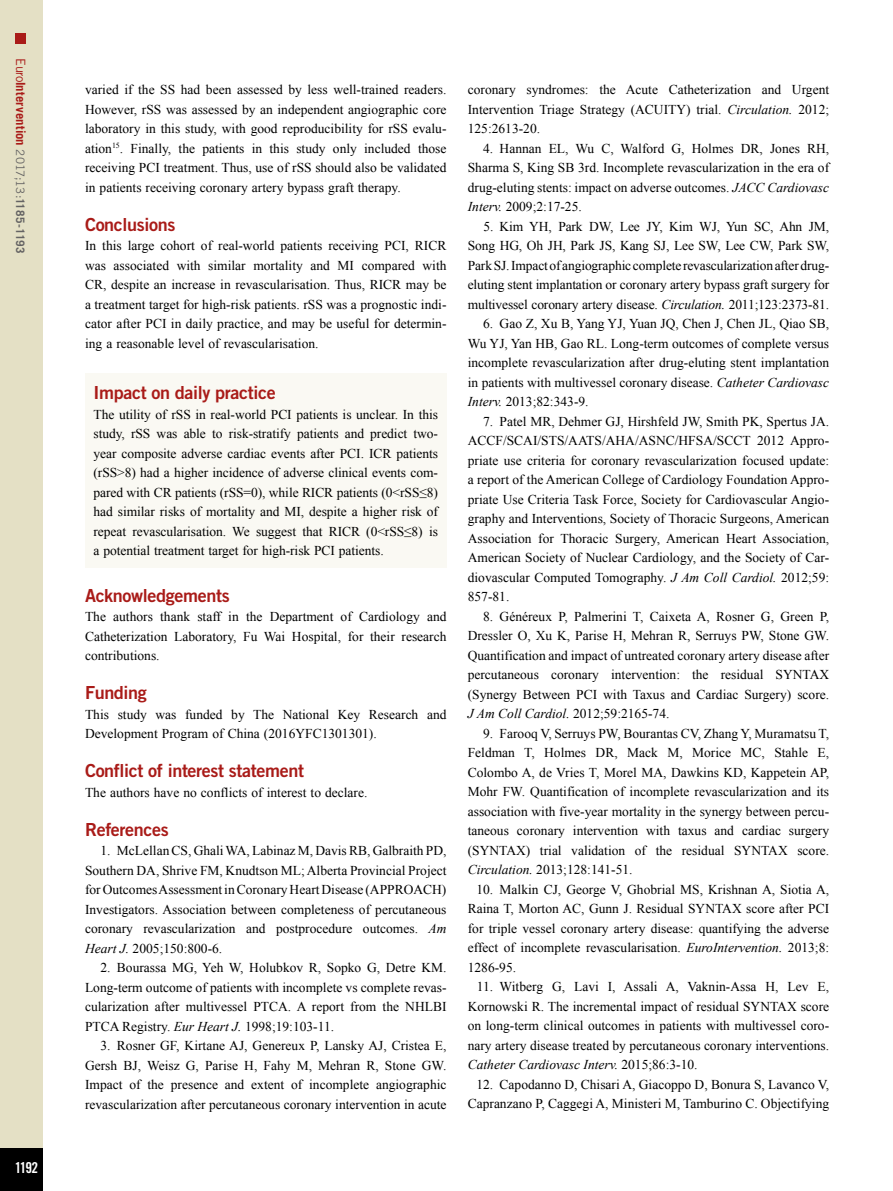
<style>
.page{position:relative;width:893px;height:1191px;background:#fff}
.page>*{position:absolute;margin:0;border:0;box-sizing:border-box;transform-origin:0 0}
.t1{font:18px "Trade Gothic LT Std Bd 2";letter-spacing:-.02em;color:#a91b18}
.t2{font:15px "Trade Gothic LT Std Bd Cn 20";color:#fff}
.t3{font:13.5px/19.5px "Times New Roman";color:#000;text-align:justify}
.t4{font:700 12.75px "Trade Gothic LT Std";letter-spacing:.005em;color:#a91b18}
.s1{font-weight:400}
.s2{font-weight:400;font-size:11.7px;color:#646363}
.s3{font-size:11.7px;color:#646363}
.s4{font-style:italic}
</style>
<div class="page">
<div style="left:0;top:0;width:43px;height:1191px;background:#e4e0c5"></div>
<div style="left:16px;top:34px;width:10px;height:10px;background:#a91b18"></div>
<div style="left:0;top:1148px;width:43px;height:43px;background:#000"></div>
<div style="left:85px;top:373px;width:361px;height:195px;background:#faf9f3"></div>
<p class="t4" style="left:29px;top:58px;width:196px;rotate:90deg"><span class="s1">Euro</span>Intervention <span class="s2">2017;13:</span><span class="s3">1185-1193</span></p>
<p class="t2" style="left:15px;top:1158px;width:25px">1192</p>
<p class="t3" style="left:85px;top:80px;width:363px">varied if the SS had been assessed by less well-trained readers.<br>However, rSS was assessed by an independent angiographic core laboratory in this study, with good reproducibility for rSS evalu&shy;ation<sup>15</sup>. Finally, the patients in this study only included those receiving PCI treatment. Thus, use of rSS should also be validated in patients receiving coronary artery bypass graft therapy.</p>
<h1 class="t1" style="left:85px;top:213px;width:92px">Conclusions</h1>
<p class="t3" style="left:85px;top:236px;width:363px">In this large cohort of real-world patients receiving PCI, RICR was associated with similar mortality and MI compared with CR, despite an increase in revascularisation. Thus, RICR may be a treatment target for high-risk patients. rSS was a prognostic indi&shy;cator after PCI in daily practice, and may be useful for determin&shy;ing a reasonable level of revascularisation.</p>
<h1 class="t1" style="left:94px;top:381px;width:184px">Impact on daily practice</h1>
<p class="t3" style="left:94px;top:404px;width:346px">The utility of rSS in real-world PCI patients is unclear. In this study, rSS was able to risk-stratify patients and predict two&shy;year composite adverse cardiac events after PCI. ICR patients (rSS&gt;8) had a higher incidence of adverse clinical events com&shy;pared with CR patients (rSS=0), while RICR patients (0&lt;rSS≤8) had similar risks of mortality and MI, despite a higher risk of repeat revascularisation. We suggest that RICR (0&lt;rSS≤8) is a potential treatment target for high-risk PCI patients.</p>
<h1 class="t1" style="left:85px;top:584px;width:146px">Acknowledgements</h1>
<p class="t3" style="left:85px;top:606px;width:363px">The authors thank staff in the Department of Cardiology and Catheterization Laboratory, Fu Wai Hospital, for their research contributions.</p>
<h1 class="t1" style="left:85px;top:681px;width:63px">Funding</h1>
<p class="t3" style="left:85px;top:704px;width:363px">This study was funded by The National Key Research and<br>Development Program of China (2016YFC1301301).</p>
<h1 class="t1" style="left:85px;top:759px;width:220px">Conflict of interest statement</h1>
<p class="t3" style="left:85px;top:782px;width:284px">The authors have no conflicts of interest to declare.</p>
<h1 class="t1" style="left:85px;top:818px;width:85px">References</h1>
<p class="t3" style="left:85px;top:840px;width:363px;text-indent:15px">1. McLellan CS, Ghali WA, Labinaz M, Davis RB, Galbraith PD, Southern DA, Shrive FM, Knudtson ML; Alberta Provincial Project for Outcomes Assessment in Coronary Heart Disease (APPROACH)<br>Investigators. Association between completeness of percutaneous coronary revascularization and postprocedure outcomes. <span class="s4">Am Heart J.</span> 2005;150:800-6.</p>
<p class="t3" style="left:85px;top:957px;width:363px;text-indent:15px">2. Bourassa MG, Yeh W, Holubkov R, Sopko G, Detre KM.<br>Long-term outcome of patients with incomplete vs complete revas&shy;cularization after multivessel PTCA. A report from the NHLBI PTCA Registry. <span class="s4">Eur Heart J.</span> 1998;19:103-11.</p>
<p class="t3" style="left:85px;top:1035px;width:363px;text-indent:15px">3. Rosner GF, Kirtane AJ, Genereux P, Lansky AJ, Cristea E, Gersh BJ, Weisz G, Parise H, Fahy M, Mehran R, Stone GW.<br>Impact of the presence and extent of incomplete angiographic revascularization after percutaneous coronary intervention in acute</p>
<p class="t3" style="left:468px;top:80px;width:363px">coronary syndromes: the Acute Catheterization and Urgent Intervention Triage Strategy (ACUITY) trial. <span class="s4">Circulation.</span> 2012; 125:2613-20.</p>
<p class="t3" style="left:468px;top:138px;width:363px;text-indent:15px">4. Hannan EL, Wu C, Walford G, Holmes DR, Jones RH, Sharma S, King SB 3rd. Incomplete revascularization in the era of drug-eluting stents: impact on adverse outcomes. <span class="s4">JACC Cardiovasc Interv.</span> 2009;2:17-25.</p>
<p class="t3" style="left:468px;top:216px;width:363px;text-indent:16px">5. Kim YH, Park DW, Lee JY, Kim WJ, Yun SC, Ahn JM, Song HG, Oh JH, Park JS, Kang SJ, Lee SW, Lee CW, Park SW, Park SJ. Impact of angiographic complete revascularization after drug&shy;eluting stent implantation or coronary artery bypass graft surgery for multivessel coronary artery disease. <span class="s4">Circulation.</span> 2011;123:2373-81.</p>
<p class="t3" style="left:468px;top:314px;width:363px;text-indent:15px">6. Gao Z, Xu B, Yang YJ, Yuan JQ, Chen J, Chen JL, Qiao SB, Wu YJ, Yan HB, Gao RL. Long-term outcomes of complete versus incomplete revascularization after drug-eluting stent implantation in patients with multivessel coronary disease. <span class="s4">Catheter Cardiovasc Interv.</span> 2013;82:343-9.</p>
<p class="t3" style="left:468px;top:411px;width:363px;text-indent:15px">7. Patel MR, Dehmer GJ, Hirshfeld JW, Smith PK, Spertus JA.<br>ACCF/SCAI/STS/AATS/AHA/ASNC/HFSA/SCCT 2012 Appro&shy;priate use criteria for coronary revascularization focused update: a report of the American College of Cardiology Foundation Appro&shy;priate Use Criteria Task Force, Society for Cardiovascular Angio&shy;graphy and Interventions, Society of Thoracic Surgeons, American Association for Thoracic Surgery, American Heart Association, American Society of Nuclear Cardiology, and the Society of Car&shy;diovascular Computed Tomography. <span class="s4">J Am Coll Cardiol.</span> 2012;59:<br>857-81.</p>
<p class="t3" style="left:468px;top:606px;width:363px;text-indent:15px">8. Généreux P, Palmerini T, Caixeta A, Rosner G, Green P, Dressler O, Xu K, Parise H, Mehran R, Serruys PW, Stone GW.<br>Quantification and impact of untreated coronary artery disease after percutaneous coronary intervention: the residual SYNTAX (Synergy Between PCI with Taxus and Cardiac Surgery) score.<br><span class="s4">J Am Coll Cardiol.</span> 2012;59:2165-74.</p>
<p class="t3" style="left:468px;top:723px;width:363px;text-indent:15px">9. Farooq V, Serruys PW, Bourantas CV, Zhang Y, Muramatsu T, Feldman T, Holmes DR, Mack M, Morice MC, Stahle E, Colombo A, de Vries T, Morel MA, Dawkins KD, Kappetein AP, Mohr FW. Quantification of incomplete revascularization and its association with five-year mortality in the synergy between percu&shy;taneous coronary intervention with taxus and cardiac surgery (SYNTAX) trial validation of the residual SYNTAX score.<br><span class="s4">Circulation.</span> 2013;128:141-51.</p>
<p class="t3" style="left:468px;top:879px;width:363px;text-indent:9px">10. Malkin CJ, George V, Ghobrial MS, Krishnan A, Siotia A, Raina T, Morton AC, Gunn J. Residual SYNTAX score after PCI for triple vessel coronary artery disease: quantifying the adverse effect of incomplete revascularisation. <span class="s4">EuroIntervention.</span> 2013;8:<br>1286-95.</p>
<p class="t3" style="left:468px;top:976px;width:363px;text-indent:9px">11. Witberg G, Lavi I, Assali A, Vaknin-Assa H, Lev E, Kornowski R. The incremental impact of residual SYNTAX score on long-term clinical outcomes in patients with multivessel coro&shy;nary artery disease treated by percutaneous coronary interventions.<br><span class="s4">Catheter Cardiovasc Interv.</span> 2015;86:3-10.</p>
<p class="t3" style="left:468px;top:1074px;width:363px;text-align:right">12. Capodanno D, Chisari A, Giacoppo D, Bonura S, Lavanco V,<br>Capranzano P, Caggegi A, Ministeri M, Tamburino C. Objectifying</p>
</div>
